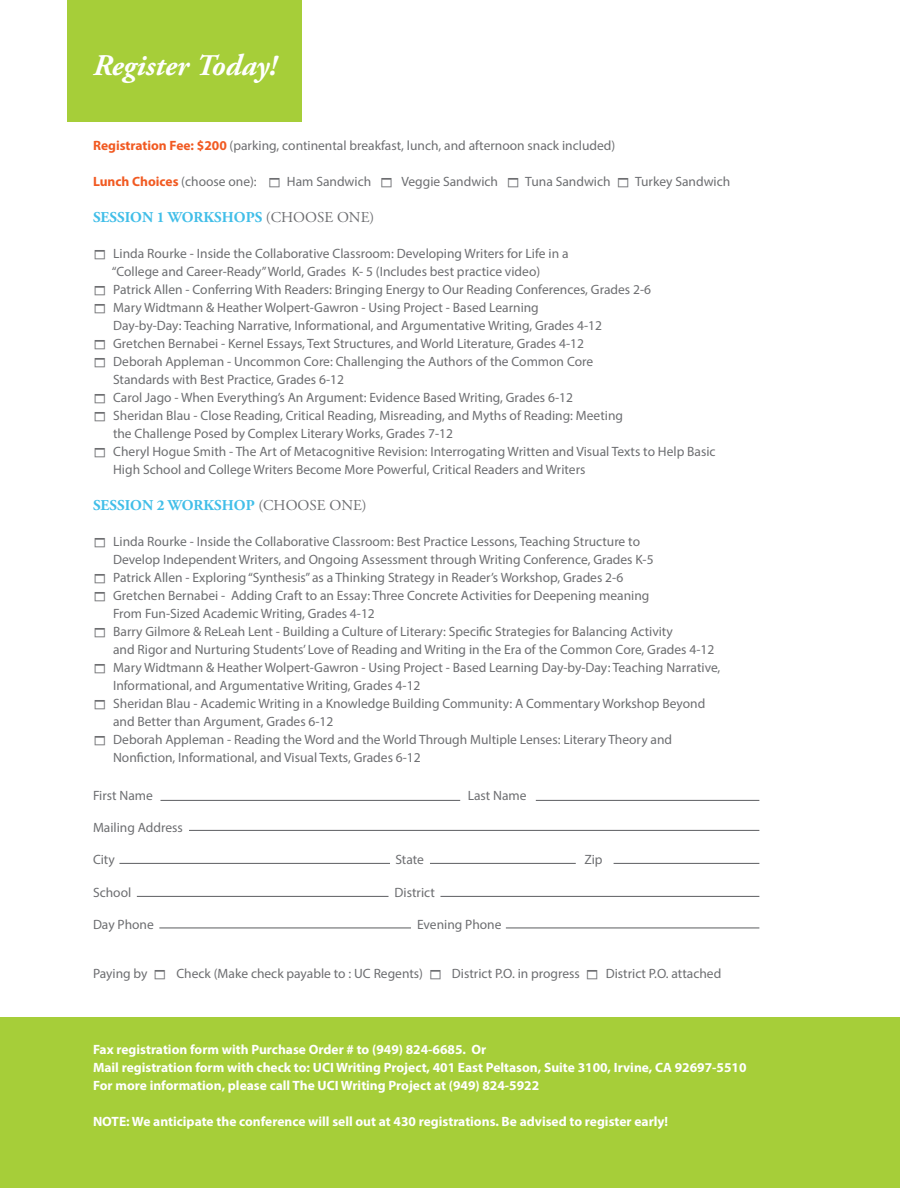
<style>
.page{position:relative;width:900px;height:1188px;background:#fff}
.page>*{position:absolute;margin:0;border:0;box-sizing:border-box;transform-origin:0 0}
.t1{font:italic 700 30px "Adobe Garamond Pro";color:#fff}
.t2{font:700 15px "Adobe Garamond Pro";color:#41bee8}
.t3{font:13.5px/18px "Myriad Pro";color:#6d6e71}
.t4{font:700 13.5px/18px "Myriad Pro";color:#fff}
.t5{font:700 13.5px "Myriad Pro";color:#f15a22}
.s1{font-weight:700;color:#f15a22}
.s2{font-weight:400;color:#6d6e71}
</style>
<div class="page">
<div style="left:0;top:1017px;width:900px;height:171px;background:#a6ce39"></div>
<hr style="left:160px;top:800px;width:300px;height:1px;background:#6d6e71">
<hr style="left:536px;top:800px;width:223px;height:1px;background:#6d6e71">
<hr style="left:189px;top:830px;width:570px;height:1px;background:#6d6e71">
<hr style="left:119px;top:863px;width:271px;height:1px;background:#6d6e71">
<hr style="left:430px;top:863px;width:146px;height:1px;background:#6d6e71">
<hr style="left:614px;top:863px;width:145px;height:1px;background:#6d6e71">
<hr style="left:137px;top:896px;width:251px;height:1px;background:#6d6e71">
<hr style="left:440px;top:896px;width:319px;height:1px;background:#6d6e71">
<hr style="left:159px;top:927px;width:252px;height:1px;background:#6d6e71">
<hr style="left:506px;top:927px;width:253px;height:1px;background:#6d6e71">
<div style="left:68px;top:0;width:234px;height:122px;background:#a6ce39"></div>
<h1 class="t1" style="left:93px;top:48px;width:185px">Register Today!</h1>
<p class="t3" style="left:93px;top:136px;width:524px"><span class="s1">Registration Fee: $200</span> (parking, continental breakfast, lunch, and afternoon snack included)</p>
<p class="t5" style="left:93px;top:173px;width:165px">Lunch Choices <span class="s2">(choose one):</span></p>
<p class="t3" style="left:287px;top:172px;width:86px">Ham Sandwich</p>
<p class="t3" style="left:401px;top:172px;width:98px">Veggie Sandwich</p>
<p class="t3" style="left:525px;top:172px;width:87px">Tuna Sandwich</p>
<p class="t3" style="left:635px;top:172px;width:97px">Turkey Sandwich</p>
<p class="t2" style="left:93px;top:209px;width:283px">SESSION 1 WORKSHOPS <span class="s2">(CHOOSE ONE)</span></p>
<p class="t3" style="left:112px;top:244px;width:605px">Linda Rourke - Inside the Collaborative Classroom: Developing Writers for Life in a<br>“College and Career-Ready” World, Grades K- 5 (Includes best practice video)<br>Patrick Allen - Conferring With Readers: Bringing Energy to Our Reading Conferences, Grades 2-6<br>Mary Widtmann &amp; Heather Wolpert-Gawron - Using Project - Based Learning<br>Day-by-Day: Teaching Narrative, Informational, and Argumentative Writing, Grades 4-12<br>Gretchen Bernabei - Kernel Essays, Text Structures, and World Literature, Grades 4-12<br>Deborah Appleman - Uncommon Core: Challenging the Authors of the Common Core<br>Standards with Best Practice, Grades 6-12<br>Carol Jago - When Everything’s An Argument: Evidence Based Writing, Grades 6-12<br>Sheridan Blau - Close Reading, Critical Reading, Misreading, and Myths of Reading: Meeting<br>the Challenge Posed by Complex Literary Works, Grades 7-12<br>Cheryl Hogue Smith - The Art of Metacognitive Revision: Interrogating Written and Visual Texts to Help Basic High School and College Writers Become More Powerful, Critical Readers and Writers</p>
<p class="t2" style="left:93px;top:497px;width:275px">SESSION 2 WORKSHOP <span class="s2">(CHOOSE ONE)</span></p>
<p class="t3" style="left:113px;top:532px;width:609px">Linda Rourke - Inside the Collaborative Classroom: Best Practice Lessons, Teaching Structure to<br>Develop Independent Writers, and Ongoing Assessment through Writing Conference, Grades K-5<br>Patrick Allen - Exploring “Synthesis” as a Thinking Strategy in Reader’s Workshop, Grades 2-6<br>Gretchen Bernabei - Adding Craft to an Essay: Three Concrete Activities for Deepening meaning<br>From Fun-Sized Academic Writing, Grades 4-12<br>Barry Gilmore &amp; ReLeah Lent - Building a Culture of Literary: Specific Strategies for Balancing Activity<br>and Rigor and Nurturing Students’ Love of Reading and Writing in the Era of the Common Core, Grades 4-12<br>Mary Widtmann &amp; Heather Wolpert-Gawron - Using Project - Based Learning Day-by-Day: Teaching Narrative, Informational, and Argumentative Writing, Grades 4-12<br>Sheridan Blau - Academic Writing in a Knowledge Building Community: A Commentary Workshop Beyond and Better than Argument, Grades 6-12<br>Deborah Appleman - Reading the Word and the World Through Multiple Lenses: Literary Theory and Nonfiction, Informational, and Visual Texts, Grades 6-12</p>
<p class="t3" style="left:93px;top:786px;width:61px">First Name</p>
<p class="t3" style="left:468px;top:786px;width:60px">Last Name</p>
<p class="t3" style="left:93px;top:818px;width:91px">Mailing Address</p>
<p class="t3" style="left:93px;top:851px;width:23px">City</p>
<p class="t3" style="left:395px;top:851px;width:30px">State</p>
<p class="t3" style="left:584px;top:851px;width:20px">Zip</p>
<p class="t3" style="left:93px;top:883px;width:40px">School</p>
<p class="t3" style="left:395px;top:883px;width:42px">District</p>
<p class="t3" style="left:93px;top:916px;width:62px">Day Phone</p>
<p class="t3" style="left:417px;top:916px;width:86px">Evening Phone</p>
<p class="t3" style="left:93px;top:964px;width:56px">Paying by</p>
<p class="t3" style="left:176px;top:964px;width:248px">Check (Make check payable to : UC Regents)</p>
<p class="t3" style="left:452px;top:964px;width:129px">District P.O. in progress</p>
<p class="t3" style="left:606px;top:964px;width:117px">District P.O. attached</p>
<p class="t4" style="left:93px;top:1040px;width:655px">Fax registration form with Purchase Order # to (949) 824-6685. Or<br>Mail registration form with check to: UCI Writing Project, 401 East Peltason, Suite 3100, Irvine, CA 92697-5510<br>For more information, please call The UCI Writing Project at (949) 824-5922</p>
<p class="t4" style="left:93px;top:1112px;width:577px">NOTE: We anticipate the conference will sell out at 430 registrations. Be advised to register early!</p>
</div>
